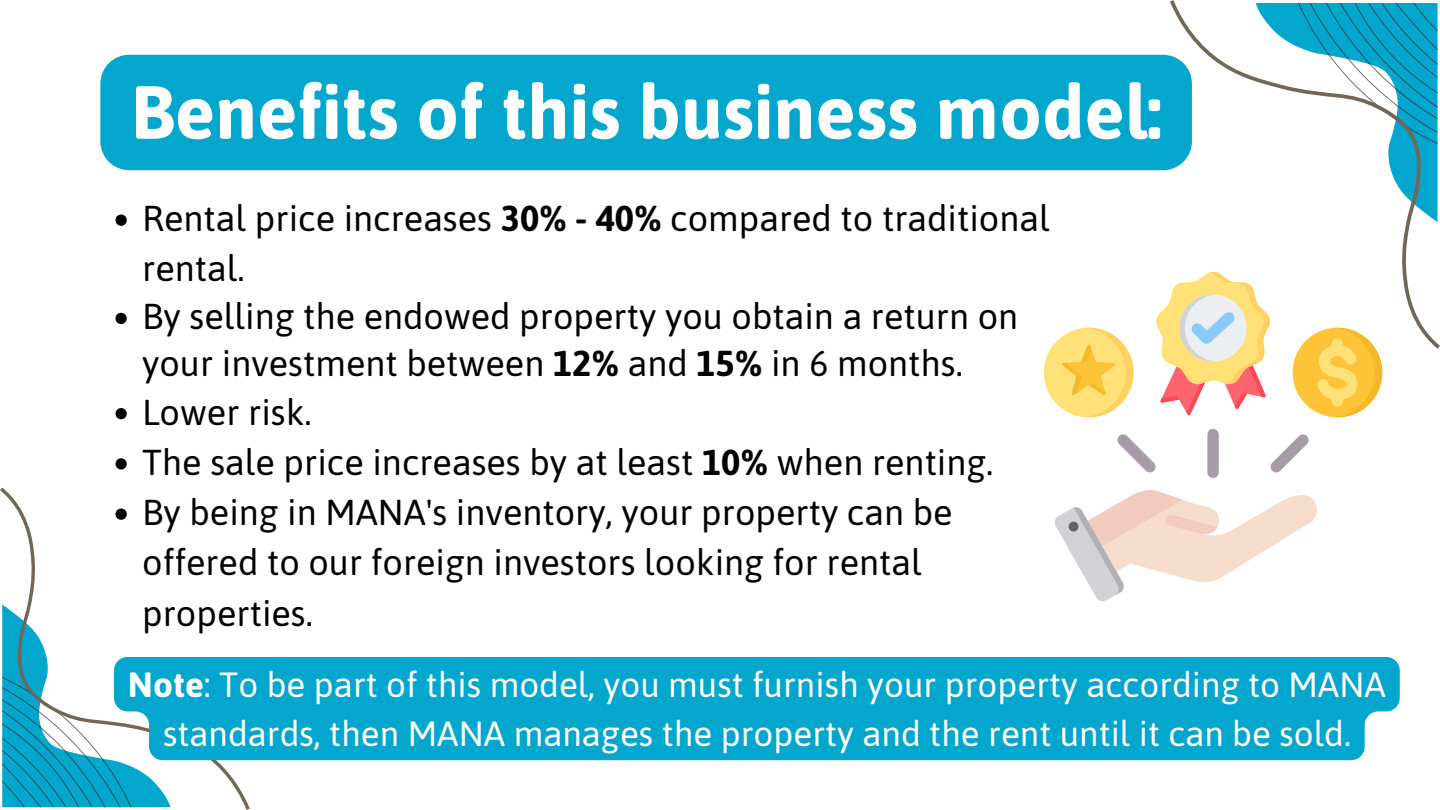
<style>
.page{position:relative;width:1440px;height:810px;background:#fff}
.page>*{position:absolute;margin:0;border:0;box-sizing:border-box;transform-origin:0 0}
.t1{font:700 75px "Asap";color:#fff}
.t2{font:36px/50.2px "Asap";color:#000}
.t3{font:35px/48.8px "Asap";color:#fff;text-align:center}
.s1{font-weight:700}
</style>
<div class="page">
<svg style="left:1170px;top:0;width:270px;height:349px"></svg>
<svg style="left:0;top:487px;width:250px;height:323px"></svg>
<svg style="left:116px;top:215px;width:11px;height:11px"></svg>
<svg style="left:116px;top:313px;width:11px;height:11px"></svg>
<svg style="left:116px;top:408px;width:11px;height:11px"></svg>
<svg style="left:116px;top:458px;width:11px;height:12px"></svg>
<svg style="left:116px;top:509px;width:11px;height:11px"></svg>
<svg style="left:1044px;top:271px;width:345px;height:331px"></svg>
<div style="left:114px;top:657px;width:1286px;height:103px;background:#03a6cc"></div>
<div style="left:100px;top:55px;width:1092px;height:115px;background:#03a6cc"></div>
<p class="t1" style="left:130px;top:69px;width:1033px">Benefits of this business model:</p>
<p class="t2" style="left:142px;top:193px;width:909px">Rental price increases <span class="s1">30% - 40%</span> compared to traditional rental.</p>
<p class="t2" style="left:142px;top:293px;width:878px;line-height:46.5px">By selling the endowed property you obtain a return on your investment between <span class="s1">12%</span> and <span class="s1">15%</span> in 6 months.</p>
<p class="t2" style="left:142px;top:386px;width:171px">Lower risk.</p>
<p class="t2" style="left:142px;top:437px;width:853px">The sale price increases by at least <span class="s1">10%</span> when renting.</p>
<p class="t2" style="left:142px;top:487px;width:812px">By being in MANA's inventory, your property can be offered to our foreign investors looking for rental properties.</p>
<p class="t3" style="left:128px;top:660px;width:1260px"><span class="s1">Note</span>: To be part of this model, you must furnish your property according to MANA standards, then MANA manages the property and the rent until it can be sold.</p>
</div>
